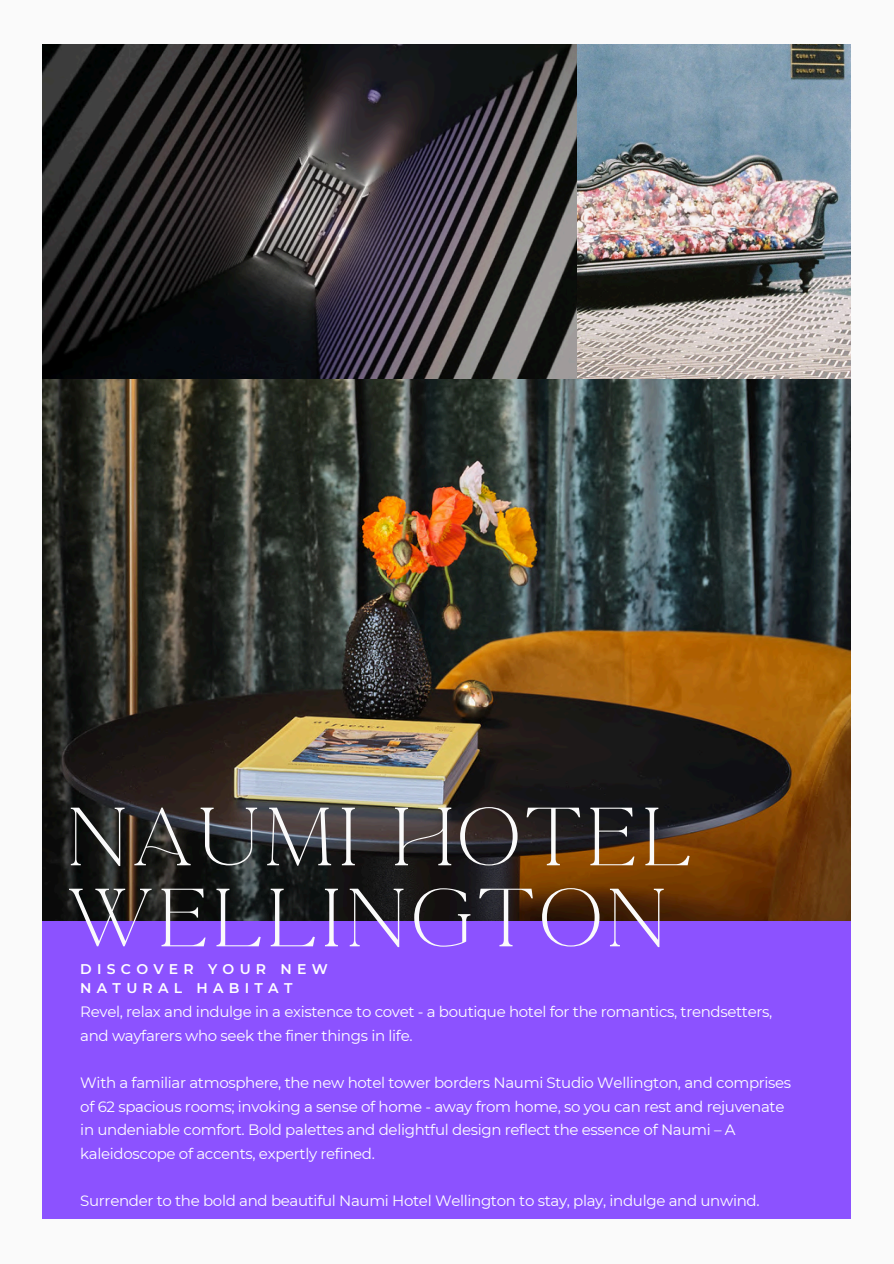
<style>
.page{position:relative;width:894px;height:1264px;background:#fff}
.page>*{position:absolute;margin:0;border:0;box-sizing:border-box;transform-origin:0 0}
.t1{font:72px/81px "La Luxes Serif";letter-spacing:.055em;color:#fafafa}
.t2{font:15px/23.7px "Montserrat";letter-spacing:-.02em;color:#fff}
.t3{font:600 13.95px/19.2px "Montserrat";letter-spacing:.375em;color:#fff}
</style>
<div class="page">
<div style="left:0;top:0;width:893px;height:1263px;background:#fafafa"></div>
<img style="left:43px;top:378px;width:807px;height:543px">
<div style="left:43px;top:921px;width:807px;height:297px;background:#8c52ff"></div>
<img style="left:43px;top:44px;width:534px;height:334px">
<img style="left:577px;top:44px;width:273px;height:334px">
<p class="t1" style="left:67px;top:797px;width:626px">NAUMI HOTEL<br>WELLINGTON</p>
<p class="t3" style="left:80px;top:959px;width:249px">DISCOVER YOUR NEW<br>NATURAL HABITAT</p>
<p class="t2" style="left:80px;top:999px;width:693px">Revel, relax and indulge in a existence to covet - a boutique hotel for the romantics, trendsetters, and wayfarers who seek the finer things in life.</p>
<h1 class="t2" style="left:80px;top:1070px;width:712px">With a familiar atmosphere, the new hotel tower borders Naumi Studio Wellington, and comprises of 62 spacious rooms; invoking a sense of home - away from home, so you can rest and rejuvenate in undeniable comfort. Bold palettes and delightful design reflect the essence of Naumi – A kaleidoscope of accents, expertly refined.</h1>
<h2 class="t2" style="left:80px;top:1188px;width:680px">Surrender to the bold and beautiful Naumi Hotel Wellington to stay, play, indulge and unwind.</h2>
</div>
